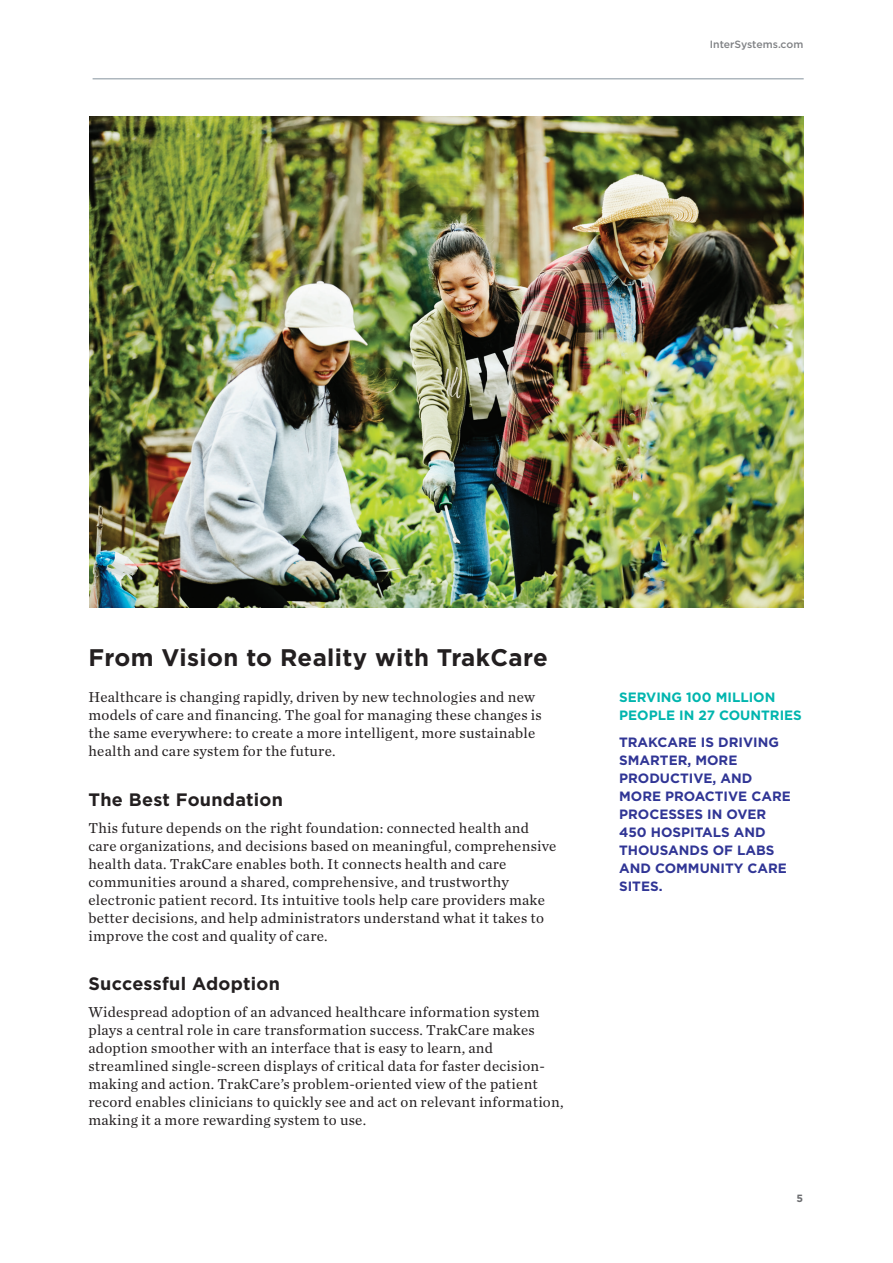
<style>
.page{position:relative;width:893px;height:1263px;background:#fff}
.page>*{position:absolute;margin:0;border:0;box-sizing:border-box;transform-origin:0 0}
.Caption_Gotham_Bold{font:700 24px "Gotham";letter-spacing:.015em;color:#231f20}
.Caption_Gotham_Bold-2{font:700 18px "Gotham";letter-spacing:.015em;color:#231f20}
.Caption_Gotham_Bold-3{font:15px/18px "Chronicle Text G1";letter-spacing:.015em;color:#231f20}
.Headline_1_Gotham_11{font:700 13.5px/18px "Gotham";color:#303595}
.Headline_1_Gotham_11-2{font:700 13.5px/18px "Gotham";color:#00b5ae}
.t1{font:500 10.5px "Gotham";color:#808285}
.MetaData_Page_Number{font:700 10.5px "Gotham";color:#6c6d70}
</style>
<div class="page">
<hr style="left:93px;top:78px;width:711px;height:1px;background:#86939e">
<img style="left:89px;top:116px;width:715px;height:492px">
<p class="t1" style="left:710px;top:38px;width:95px">InterSystems.com</p>
<p class="Caption_Gotham_Bold" style="left:88px;top:642px;width:461px">From Vision to Reality with TrakCare</p>
<p class="Caption_Gotham_Bold-3" style="left:88px;top:687px;width:455px">Healthcare is changing rapidly, driven by new technologies and new models of care and financing. The goal for managing these changes is the same everywhere: to create a more intelligent, more sustainable health and care system for the future.</p>
<p class="Caption_Gotham_Bold-2" style="left:88px;top:787px;width:196px">The Best Foundation</p>
<p class="Caption_Gotham_Bold-3" style="left:88px;top:818px;width:470px">This future depends on the right foundation: connected health and care organizations, and decisions based on meaningful, comprehensive health data. TrakCare enables both. It connects health and care communities around a shared, comprehensive, and trustworthy electronic patient record. Its intuitive tools help care providers make better decisions, and help administrators understand what it takes to improve the cost and quality of care.</p>
<p class="Caption_Gotham_Bold-2" style="left:88px;top:972px;width:193px">Successful Adoption</p>
<p class="Caption_Gotham_Bold-3" style="left:88px;top:1002px;width:477px">Widespread adoption of an advanced healthcare information system plays a central role in care transformation success. TrakCare makes adoption smoother with an interface that is easy to learn, and streamlined single-screen displays of critical data for faster decision&shy;making and action. TrakCare’s problem-oriented view of the patient record enables clinicians to quickly see and act on relevant information, making it a more rewarding system to use.</p>
<p class="Headline_1_Gotham_11-2" style="left:619px;top:688px;width:184px">SERVING 100 MILLION<br>PEOPLE IN 27 COUNTRIES</p>
<p class="Headline_1_Gotham_11" style="left:619px;top:733px;width:173px">TRAKCARE IS DRIVING<br>SMARTER, MORE<br>PRODUCTIVE, AND<br>MORE PROACTIVE CARE<br>PROCESSES IN OVER<br>450 HOSPITALS AND<br>THOUSANDS OF LABS<br>AND COMMUNITY CARE<br>SITES.</p>
<p class="MetaData_Page_Number" style="left:797px;top:1191px;width:8px">5</p>
</div>
